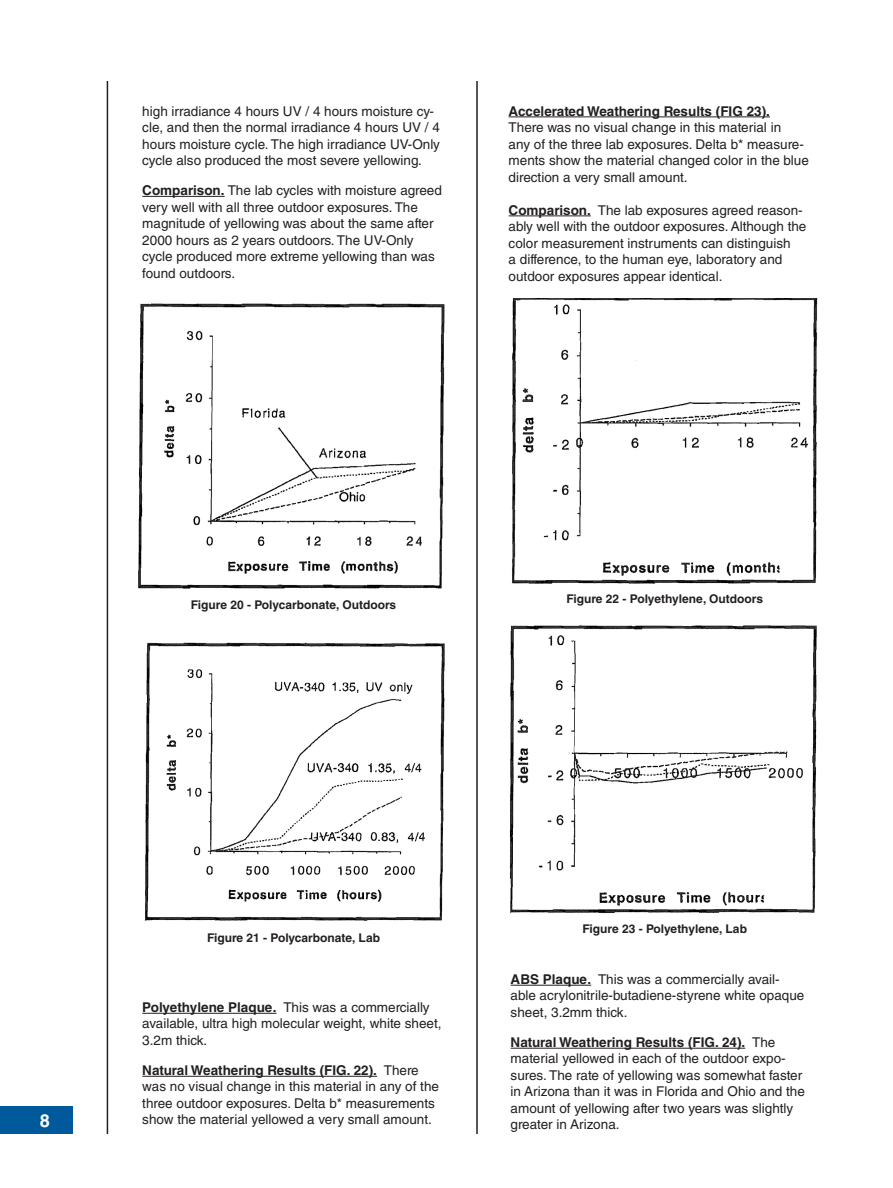
<style>
.page{position:relative;width:893px;height:1188px;background:#fff}
.page>*{position:absolute;margin:0;border:0;box-sizing:border-box;transform-origin:0 0}
.t1{font:700 18px "Helvetica LT Std";color:#fff}
.t2{font:13.5px/16.5px "Helvetica LT Std";color:#231f20}
.t3{font:700 12px "Helvetica LT Std";color:#231f20}
.s1{font-weight:700}
</style>
<div class="page">
<hr style="left:107px;top:81px;width:1px;height:1053px;background:#231f20">
<div style="left:0;top:1107px;width:72px;height:27px;background:#00599b"></div>
<hr style="left:476px;top:81px;width:2px;height:1053px;background:#231f20">
<hr style="left:142px;top:196px;width:83px;height:1px;background:#231f20">
<img style="left:138px;top:303px;width:307px;height:286px">
<img style="left:144px;top:642px;width:301px;height:279px">
<hr style="left:142px;top:1013px;width:134px;height:1px;background:#231f20">
<hr style="left:142px;top:1076px;width:235px;height:1px;background:#231f20">
<hr style="left:509px;top:117px;width:261px;height:1px;background:#231f20">
<hr style="left:509px;top:216px;width:82px;height:1px;background:#231f20">
<img style="left:511px;top:298px;width:307px;height:286px">
<img style="left:509px;top:625px;width:308px;height:289px">
<hr style="left:511px;top:985px;width:80px;height:1px;background:#231f20">
<hr style="left:511px;top:1048px;width:234px;height:1px;background:#231f20">
<p class="t2" style="left:142px;top:103px;width:299px">high irradiance 4 hours UV / 4 hours moisture cy&shy;cle, and then the normal irradiance 4 hours UV / 4 hours moisture cycle. The high irradiance UV-Only cycle also produced the most severe yellowing.</p>
<p class="t2" style="left:142px;top:182px;width:301px"><span class="s1">Comparison.</span> The lab cycles with moisture agreed very well with all three outdoor exposures. The magnitude of yellowing was about the same after 2000 hours as 2 years outdoors. The UV-Only cycle produced more extreme yellowing than was found outdoors.</p>
<p class="t2" style="left:509px;top:103px;width:302px"><span class="s1">Accelerated Weathering Results (FIG 23).<br></span>There was no visual change in this material in<br>any of the three lab exposures. Delta b* measure&shy;ments show the material changed color in the blue direction a very small amount.</p>
<p class="t2" style="left:509px;top:202px;width:299px"><span class="s1">Comparison.</span> The lab exposures agreed reason&shy;ably well with the outdoor exposures. Although the color measurement instruments can distinguish<br>a difference, to the human eye, laboratory and outdoor exposures appear identical.</p>
<p class="t3" style="left:191px;top:598px;width:207px">Figure 20 - Polycarbonate, Outdoors</p>
<p class="t3" style="left:566px;top:592px;width:198px">Figure 22 - Polyethylene, Outdoors</p>
<h1 class="t1" style="left:40px;top:1110px;width:12px">8</h1>
<p class="t3" style="left:207px;top:930px;width:174px">Figure 21 - Polycarbonate, Lab</p>
<p class="t2" style="left:142px;top:999px;width:301px"><span class="s1">Polyethylene Plaque.</span> This was a commercially available, ultra high molecular weight, white sheet,<br>3.2m thick.</p>
<p class="t2" style="left:142px;top:1062px;width:298px"><span class="s1">Natural Weathering Results (FIG. 22).</span> There was no visual change in this material in any of the three outdoor exposures. Delta b* measurements show the material yellowed a very small amount.</p>
<p class="t3" style="left:583px;top:921px;width:166px">Figure 23 - Polyethylene, Lab</p>
<p class="t2" style="left:511px;top:971px;width:295px"><span class="s1">ABS Plaque.</span> This was a commercially avail&shy;able acrylonitrile-butadiene-styrene white opaque sheet, 3.2mm thick.</p>
<p class="t2" style="left:511px;top:1034px;width:296px"><span class="s1">Natural Weathering Results (FIG. 24).</span> The material yellowed in each of the outdoor expo&shy;sures. The rate of yellowing was somewhat faster in Arizona than it was in Florida and Ohio and the amount of yellowing after two years was slightly greater in Arizona.</p>
</div>
